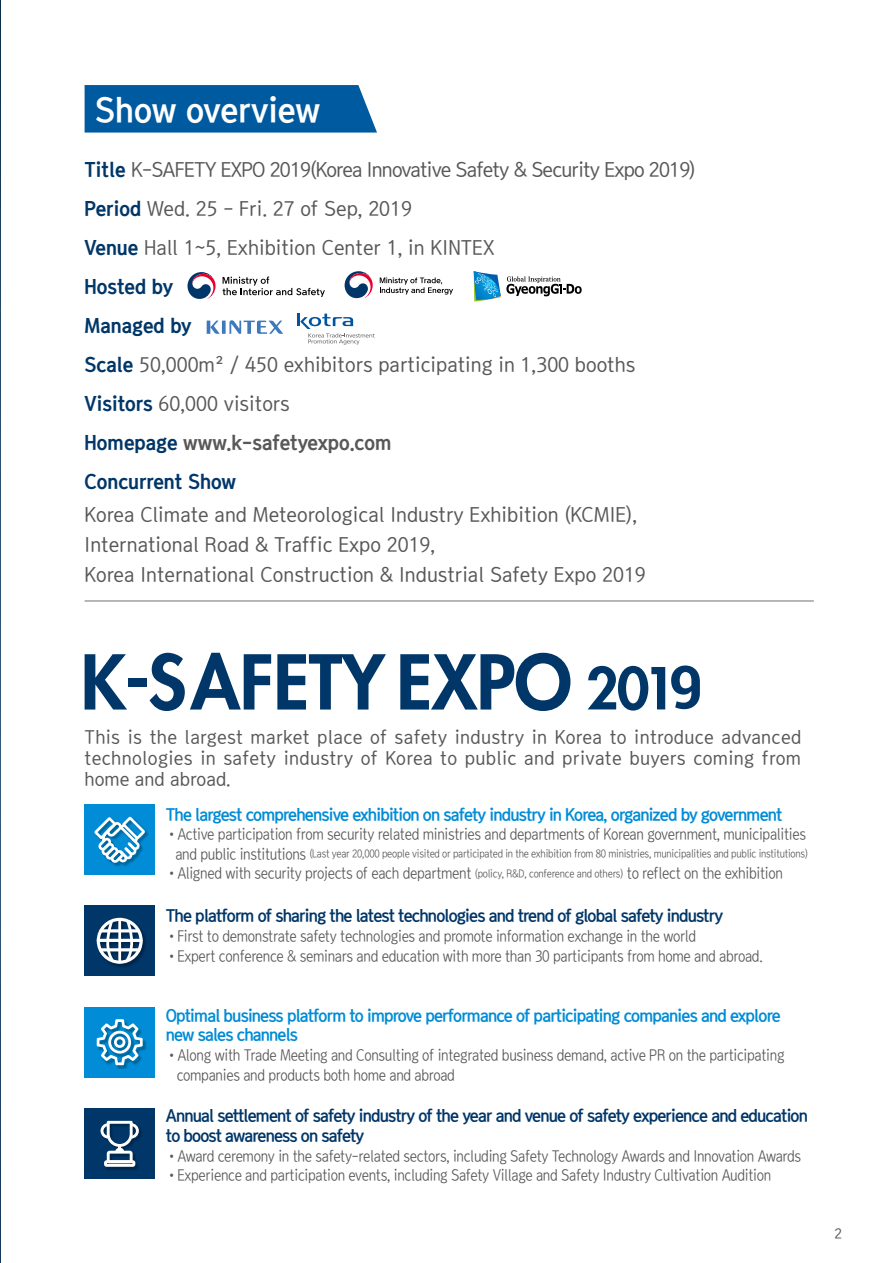
<style>
.page{position:relative;width:893px;height:1263px;background:#fff}
.page>*{position:absolute;margin:0;border:0;box-sizing:border-box;transform-origin:0 0}
.t1{font:33.15px "Korean GD16 R";color:#fff}
.t2{font:19.5px/30px "Korean GD13 R";color:#595757}
.t3{font:19.5px/39px "Korean GD13 R";letter-spacing:-.04em;color:#595757}
.t4{font:19.5px/39px "Korean GD17 R";color:#003668}
.t5{font:18px/21px "Korean GD13 R";letter-spacing:.015em;color:#595757;text-align:justify}
.t6{font:16.5px/19.5px "Korean GD16 R";letter-spacing:-.05em;color:#003668}
.t7{font:16.5px/19.5px "Korean GD16 R";letter-spacing:-.05em;color:#008cd6}
.t8{font:15px/19.5px "Korean GD12 R";letter-spacing:-.025em;color:#595757;scale:.9 1}
.t9{font:13.5px "Korean GD13 R";color:#595757}
.t10{font:10.5px "Korean GD12 R";letter-spacing:-.025em;color:#595757;scale:.9 1}
.s1{font-family:"Korean GD17 R";color:#003668}
.s2{color:#595757}
.s3{font-size:15px}
.s4{font-size:10.5px}
</style>
<div class="page">
<img style="left:0;top:1px;width:1px;height:1262px">
<svg style="left:85px;top:85px;width:292px;height:48px;background:#0a60a3"></svg>
<hr style="left:85px;top:600px;width:729px;height:2px;background:#9fa0a0">
<svg style="left:400px;top:653px;width:170px;height:58px"></svg>
<svg style="left:85px;top:654px;width:42px;height:55px"></svg>
<div style="left:128px;top:678px;width:18px;height:8px;background:#003668"></div>
<svg style="left:150px;top:653px;width:121px;height:58px"></svg>
<svg style="left:277px;top:654px;width:109px;height:55px"></svg>
<svg style="left:671px;top:665px;width:29px;height:44px"></svg>
<svg style="left:588px;top:666px;width:77px;height:44px"></svg>
<div style="left:85px;top:805px;width:70px;height:70px;background:#008cd6"></div>
<div style="left:94px;top:817px;width:55px;height:50px;background:#000;opacity:.3"></div>
<svg style="left:94px;top:817px;width:51px;height:46px"></svg>
<div style="left:85px;top:906px;width:70px;height:70px;background:#003668"></div>
<div style="left:97px;top:918px;width:50px;height:50px;background:#000;opacity:.3"></div>
<svg style="left:97px;top:918px;width:46px;height:46px"></svg>
<div style="left:85px;top:1109px;width:70px;height:70px;background:#003668"></div>
<div style="left:100px;top:1121px;width:43px;height:50px;background:#000;opacity:.3"></div>
<svg style="left:101px;top:1121px;width:38px;height:46px"></svg>
<div style="left:85px;top:1007px;width:70px;height:70px;background:#008cd6"></div>
<div style="left:97px;top:1019px;width:50px;height:50px;background:#000;opacity:.3"></div>
<svg style="left:97px;top:1019px;width:46px;height:46px"></svg>
<svg style="left:187px;top:272px;width:29px;height:27px"></svg>
<svg style="left:223px;top:276px;width:102px;height:21px"></svg>
<svg style="left:345px;top:271px;width:28px;height:27px"></svg>
<svg style="left:380px;top:277px;width:73px;height:18px"></svg>
<svg style="left:474px;top:271px;width:108px;height:30px"></svg>
<svg style="left:207px;top:320px;width:76px;height:14px"></svg>
<svg style="left:297px;top:314px;width:78px;height:31px"></svg>
<h1 class="t1" style="left:95px;top:93px;width:227px">Show overview</h1>
<h2 class="t3" style="left:85px;top:151px;width:613px"><span class="s1">Title</span> K-SAFETY EXPO 2019(Korea Innovative Safety &amp; Security Expo 2019)<br><span class="s1">Period</span> Wed. 25 - Fri. 27 of Sep, 2019<br><span class="s1">Venue</span> Hall 1~5, Exhibition Center 1, in KINTEX</h2>
<h2 class="t4" style="left:85px;top:268px;width:108px">Hosted by<br>Managed by</h2>
<h2 class="t2" style="left:85px;top:346px;width:552px;line-height:39px"><span class="s1">Scale</span> 50,000m² / 450 exhibitors participating in 1,300 booths<br><span class="s1">Visitors</span> 60,000 visitors</h2>
<h2 class="t4" style="left:85px;top:424px;width:309px">Homepage <span class="s2">www.k-safetyexpo.com<br></span>Concurrent Show</h2>
<h2 class="t2" style="left:85px;top:500px;width:563px">Korea Climate and Meteorological Industry Exhibition (KCMIE),<br>International Road &amp; Traffic Expo 2019,<br>Korea International Construction &amp; Industrial Safety Expo 2019</h2>
<p class="t5" style="left:85px;top:727px;width:718px">This is the largest market place of safety industry in Korea to introduce advanced technologies in safety industry of Korea to public and private buyers coming from home and abroad.</p>
<p class="t7" style="left:166px;top:805px;width:618px">The largest comprehensive exhibition on safety industry in Korea, organized by government</p>
<p class="t8" style="left:166px;top:825px;width:713px">•Active participation from security related ministries and departments of Korean government, municipalities</p>
<p class="t10" style="left:175px;top:849px;width:704px"><span class="s3">and public institutions</span> (Last year 20,000 people visited or participated in the exhibition from 80 ministries, municipalities and public institutions)</p>
<p class="t8" style="left:166px;top:864px;width:687px">•Aligned with security projects of each department <span class="s4">(policy, R&amp;D, conference and others)</span> to reflect on the exhibition</p>
<p class="t6" style="left:166px;top:906px;width:559px">The platform of sharing the latest technologies and trend of global safety industry</p>
<p class="t8" style="left:166px;top:927px;width:591px">•First to demonstrate safety technologies and promote information exchange in the world</p>
<p class="t8" style="left:166px;top:946px;width:665px">•Expert conference &amp; seminars and education with more than 30 participants from home and abroad.</p>
<p class="t7" style="left:166px;top:1006px;width:616px">Optimal business platform to improve performance of participating companies and explore new sales channels</p>
<p class="t8" style="left:177px;top:1045px;width:677px;text-indent:-11px">•Along with Trade Meeting and Consulting of integrated business demand, active PR on the participating companies and products both home and abroad</p>
<p class="t6" style="left:166px;top:1106px;width:644px">Annual settlement of safety industry of the year and venue of safety experience and education to boost awareness on safety</p>
<p class="t8" style="left:166px;top:1146px;width:707px">•Award ceremony in the safety-related sectors, including Safety Technology Awards and Innovation Awards</p>
<p class="t8" style="left:166px;top:1166px;width:674px">•Experience and participation events, including Safety Village and Safety Industry Cultivation Audition</p>
<p class="t9" style="left:834px;top:1227px;width:9px">2</p>
</div>
